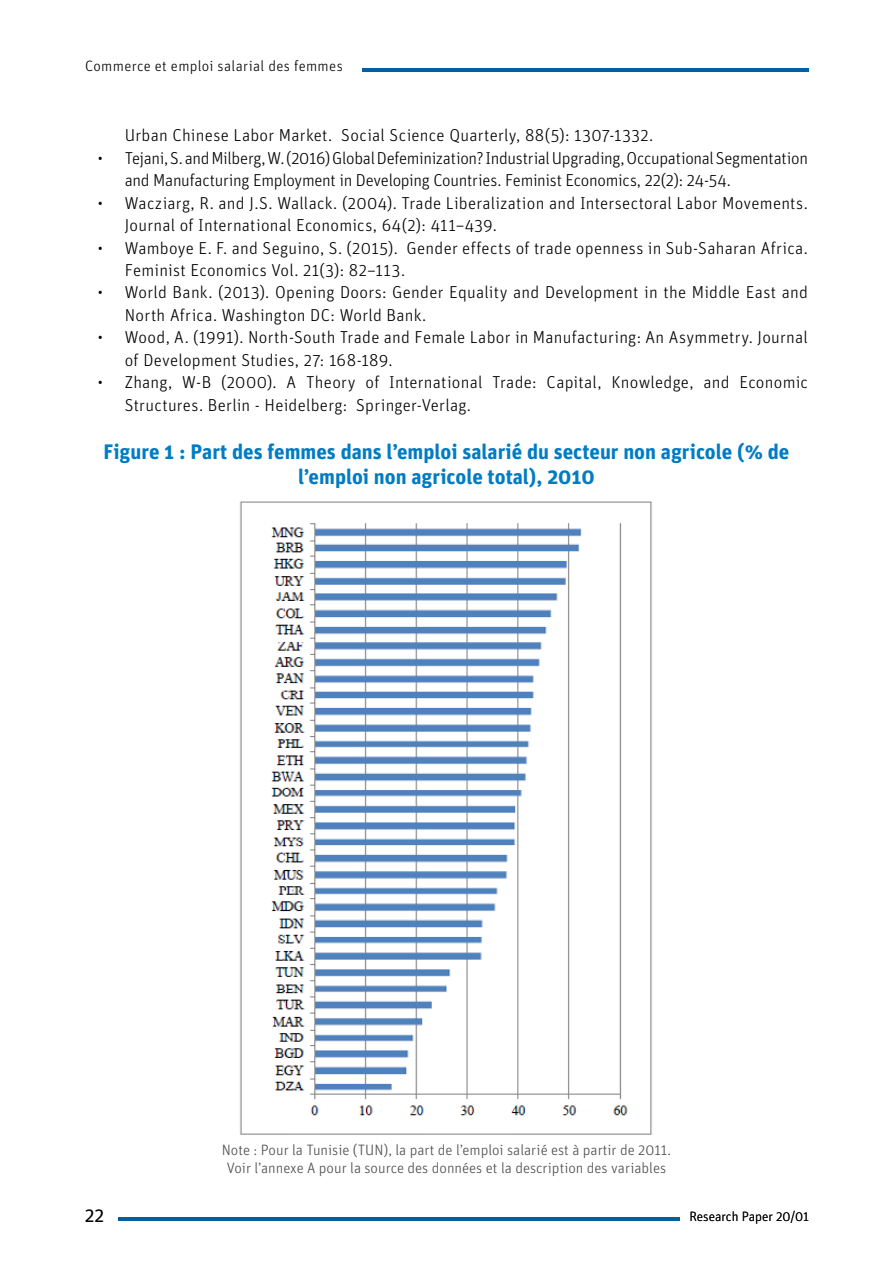
<style>
.page{position:relative;width:893px;height:1263px;background:#fff}
.page>*{position:absolute;margin:0;border:0;box-sizing:border-box;transform-origin:0 0}
.t1{font:700 21px/25.2px "Unit Pro";color:#007cc3;text-align:center}
.t2{font:19.5px "Unit Pro";color:#000}
.t3{font:300 17.25px/22.5px "Unit Pro";letter-spacing:.015em;color:#000}
.t4{font:300 17.25px/22.5px "Unit Pro";letter-spacing:-.015em;color:#000}
.t5{font:300 15px/18px "Unit Pro";color:#4b4b4b;text-align:center}
.t6{font:300 15px "Unit Pro";letter-spacing:.02em;color:#000}
.t7{font:300 13.5px "Unit Pro";color:#000}
</style>
<div class="page">
<hr style="left:362px;top:69px;width:447px;height:3px;background:#0060a1">
<hr style="left:118px;top:1217px;width:561px;height:3px;background:#0060a1">
<img style="left:240px;top:501px;width:412px;height:634px">
<p class="t6" style="left:85px;top:57px;width:259px">Commerce et emploi salarial des femmes</p>
<p class="t3" style="left:125px;top:124px;width:530px">Urban Chinese Labor Market. Social Science Quarterly, 88(5): 1307-1332.</p>
<p class="t4" style="left:125px;top:146px;width:685px;text-indent:-27px">• Tejani, S. and Milberg, W. (2016) Global Defeminization? Industrial Upgrading, Occupational Segmentation and Manufacturing Employment in Developing Countries. Feminist Economics, 22(2): 24-54.</p>
<p class="t3" style="left:125px;top:191px;width:685px;text-indent:-27px">• Wacziarg, R. and J.S. Wallack. (2004). Trade Liberalization and Intersectoral Labor Movements.<br>Journal of International Economics, 64(2): 411–439.</p>
<p class="t3" style="left:125px;top:236px;width:685px;text-indent:-27px">• Wamboye E. F. and Seguino, S. (2015). Gender effects of trade openness in Sub-Saharan Africa.<br>Feminist Economics Vol. 21(3): 82–113.</p>
<p class="t3" style="left:125px;top:281px;width:685px;text-indent:-27px">• World Bank. (2013). Opening Doors: Gender Equality and Development in the Middle East and<br>North Africa. Washington DC: World Bank.</p>
<p class="t3" style="left:125px;top:326px;width:685px;text-indent:-27px">• Wood, A. (1991). North-South Trade and Female Labor in Manufacturing: An Asymmetry. Journal of Development Studies, 27: 168-189.</p>
<p class="t3" style="left:125px;top:371px;width:685px;text-indent:-27px">• Zhang, W-B (2000). A Theory of International Trade: Capital, Knowledge, and Economic<br>Structures. Berlin - Heidelberg: Springer-Verlag.</p>
<p class="t1" style="left:104px;top:438px;width:687px">Figure 1 : Part des femmes dans l’emploi salarié du secteur non agricole (% de l’emploi non agricole total), 2010</p>
<p class="t2" style="left:85px;top:1203px;width:21px">22</p>
<p class="t5" style="left:222px;top:1140px;width:451px">Note : Pour la Tunisie (TUN), la part de l’emploi salarié est à partir de 2011.<br>Voir l’annexe A pour la source des données et la description des variables</p>
<p class="t7" style="left:689px;top:1209px;width:121px">Research Paper 20/01</p>
</div>
